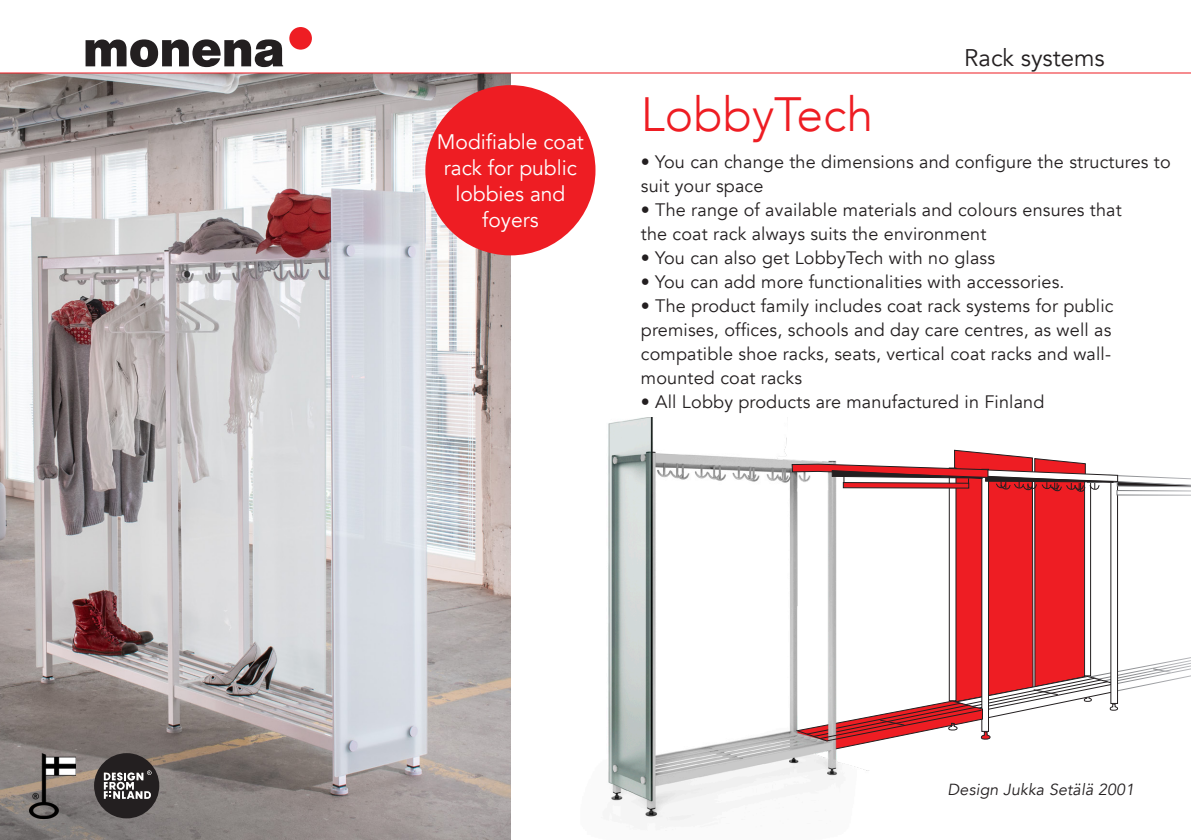
<style>
.page{position:relative;width:1191px;height:840px;background:#fff}
.page>*{position:absolute;margin:0;border:0;box-sizing:border-box;transform-origin:0 0}
.otsikko_ohut_pun{font:300 48px "Avenir";color:#ee1d23}
.t1{font:24px "Avenir";color:#231f20}
.palloteksti{font:21px "Avenir";color:#fff}
.teksti{font:18px/24px "Avenir";letter-spacing:.01em;color:#231f20}
.teksti-2{font:italic 16px "Avenir";letter-spacing:.01em;color:#231f20}
</style>
<div class="page">
<img style="left:608px;top:417px;width:261px;height:404px">
<svg style="left:791px;top:449px;width:400px;height:302px"></svg>
<img style="left:0;top:73px;width:510px;height:766px">
<hr style="left:0;top:72px;width:1191px;height:1px;background:#ee1d23">
<svg style="left:86px;top:39px;width:197px;height:28px"></svg>
<div style="left:289px;top:27px;width:23px;height:23px;background:#ee1d23;border-radius:50%"></div>
<div style="left:425px;top:85px;width:170px;height:170px;background:#ee1d23;border-radius:50%"></div>
<img style="left:29px;top:753px;width:46px;height:65px">
<svg style="left:94px;top:752px;width:65px;height:66px"></svg>
<svg style="left:96px;top:753px;width:61px;height:61px;background:#4a4748"></svg>
<p class="palloteksti" style="left:437px;top:129px;width:149px">Modifiable coat</p>
<p class="palloteksti" style="left:444px;top:155px;width:134px">rack for public</p>
<p class="palloteksti" style="left:455px;top:181px;width:112px">lobbies and</p>
<p class="palloteksti" style="left:482px;top:207px;width:58px">foyers</p>
<h2 class="t1" style="left:964px;top:44px;width:142px">Rack systems</h2>
<p class="otsikko_ohut_pun" style="left:641px;top:86px;width:234px">LobbyTech</p>
<p class="teksti" style="left:641px;top:150px;width:531px">• You can change the dimensions and configure the structures to suit your space</p>
<p class="teksti" style="left:641px;top:198px;width:482px">• The range of available materials and colours ensures that</p>
<p class="teksti" style="left:641px;top:222px;width:347px">the coat rack always suits the environment</p>
<p class="teksti" style="left:641px;top:246px;width:356px">• You can also get LobbyTech with no glass</p>
<p class="teksti" style="left:641px;top:270px;width:425px">• You can add more functionalities with accessories.</p>
<p class="teksti" style="left:641px;top:294px;width:474px">• The product family includes coat rack systems for public premises, offices, schools and day care centres, as well as compatible shoe racks, seats, vertical coat racks and wall&shy;mounted coat racks</p>
<p class="teksti" style="left:641px;top:390px;width:405px">• All Lobby products are manufactured in Finland</p>
<p class="teksti-2" style="left:947px;top:779px;width:188px">Design Jukka Setälä 2001</p>
</div>
